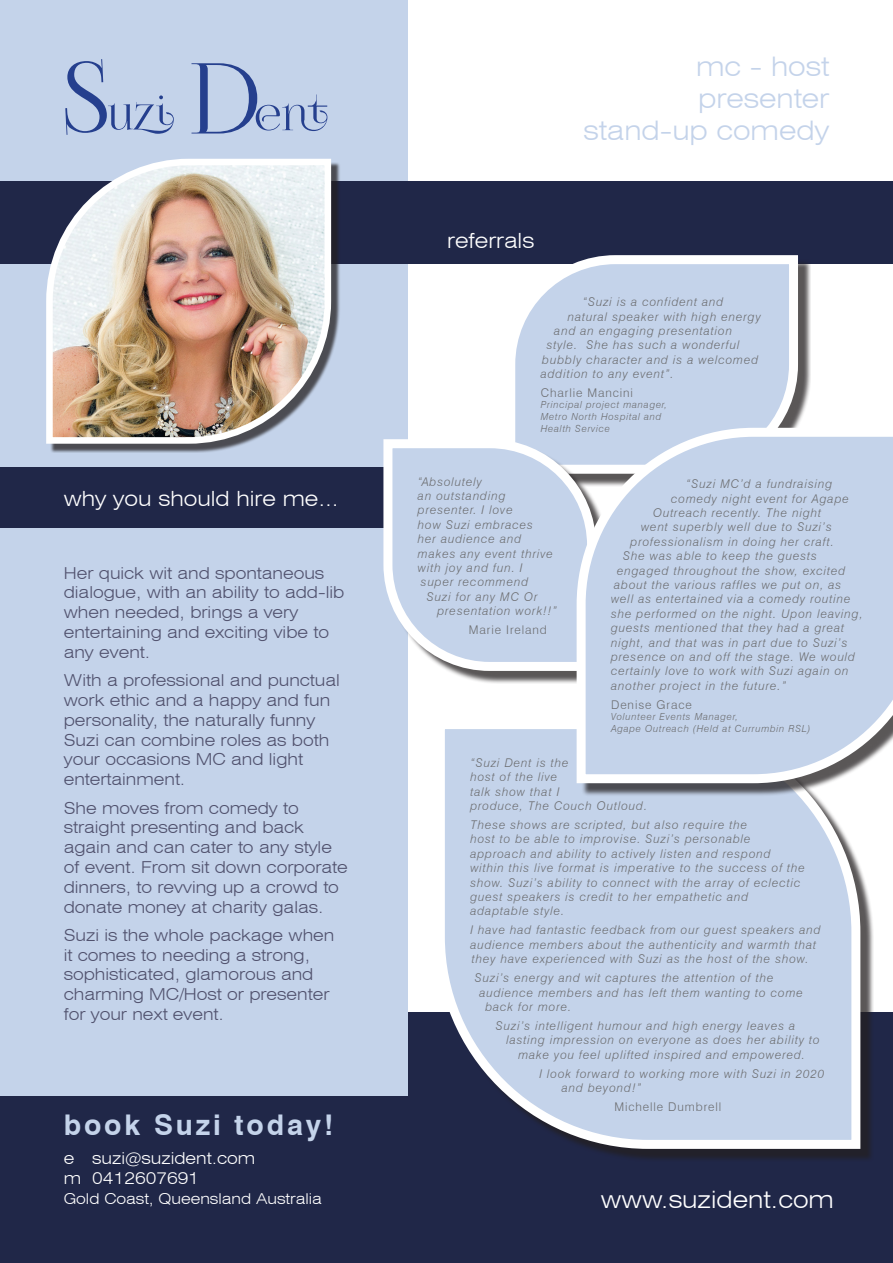
<style>
.page{position:relative;width:893px;height:1263px;background:#fff}
.page>*{position:absolute;margin:0;border:0;box-sizing:border-box;transform-origin:0 0}
.t1{font:700 28.5px "Swiss 721 BT";letter-spacing:.1em;color:#c4d3ea}
.t2{font:300 expanded 27px "Swiss 721 BT";color:#c4d3ea}
.t3{font:300 expanded 24px "Swiss 721 BT";color:#fff}
.t4{font:300 expanded 21px "Swiss 721 BT";color:#fff}
.t5{font:300 expanded 16.5px/19.8px "Swiss 721 BT";color:#51526e}
.t6{font:300 expanded 16.5px "Swiss 721 BT";color:#fff}
.t7{font:300 expanded 15px "Swiss 721 BT";color:#fff}
.t8{font:italic 300 12px/14.4px "Swiss 721 BT";letter-spacing:.075em;color:#6c6d70}
.t9{font:300 12px "Swiss 721 BT";letter-spacing:.075em;color:#6c6d70}
.t10{font:italic 300 9.75px/11.7px "Swiss 721 BT";letter-spacing:.075em;color:#6c6d70}
</style>
<div class="page">
<div style="left:0;top:1012px;width:893px;height:251px;background:#202748"></div>
<div style="left:0;top:0;width:407px;height:1095px;background:#c4d3ea"></div>
<div style="left:0;top:182px;width:893px;height:82px;background:#202748"></div>
<div style="left:0;top:468px;width:407px;height:60px;background:#202748"></div>
<div style="left:511px;top:259px;width:300px;height:228px;background:#231f20;opacity:.75"></div>
<svg style="left:511px;top:255px;width:291px;height:180px;background:#c7d4e7"></svg>
<div style="left:50px;top:163px;width:291px;height:290px;background:#231f20;opacity:.75"></div>
<img style="left:43px;top:158px;width:291px;height:289px">
<div style="left:440px;top:724px;width:434px;height:438px;background:#231f20;opacity:.75"></div>
<svg style="left:440px;top:724px;width:425px;height:429px;background:#bcc9de"></svg>
<div style="left:388px;top:443px;width:222px;height:241px;background:#231f20;opacity:.75"></div>
<svg style="left:379px;top:435px;width:193px;height:240px"></svg>
<div style="left:581px;top:432px;width:312px;height:365px;background:#231f20;opacity:.75"></div>
<svg style="left:572px;top:423px;width:321px;height:365px;background:#c7d4e8"></svg>
<svg style="left:65px;top:59px;width:109px;height:76px"></svg>
<svg style="left:191px;top:63px;width:136px;height:71px"></svg>
<p class="t4" style="left:64px;top:486px;width:276px">why you should hire me...</p>
<p class="t5" style="left:64px;top:563px;width:282px">Her quick wit and spontaneous dialogue, with an ability to add-lib when needed, brings a very entertaining and exciting vibe to any event.</p>
<p class="t5" style="left:64px;top:670px;width:277px">With a professional and punctual work ethic and a happy and fun personality, the naturally funny<br>Suzi can combine roles as both your occasions MC and light entertainment.</p>
<p class="t5" style="left:64px;top:798px;width:285px">She moves from comedy to straight presenting and back again and can cater to any style of event. From sit down corporate dinners, to revving up a crowd to donate money at charity galas.</p>
<p class="t5" style="left:64px;top:925px;width:272px">Suzi is the whole package when it comes to needing a strong, sophisticated, glamorous and charming MC/Host or presenter for your next event.</p>
<p class="t1" style="left:64px;top:1105px;width:271px">book Suzi today!</p>
<p class="t6" style="left:64px;top:1148px;width:193px">e suzi@suzident.com</p>
<p class="t6" style="left:64px;top:1168px;width:137px">m 0412607691</p>
<p class="t7" style="left:64px;top:1189px;width:260px">Gold Coast, Queensland Australia</p>
<p class="t4" style="left:447px;top:228px;width:89px">referrals</p>
<p class="t2" style="left:696px;top:50px;width:135px">mc - host</p>
<p class="t2" style="left:698px;top:82px;width:133px">presenter</p>
<p class="t2" style="left:583px;top:115px;width:247px">stand-up comedy</p>
<p class="t8" style="left:583px;top:295px;width:142px">“Suzi is a confident and</p>
<p class="t8" style="left:568px;top:309px;width:195px">natural speaker with high energy</p>
<p class="t8" style="left:554px;top:323px;width:179px">and an engaging presentation</p>
<p class="t8" style="left:547px;top:338px;width:194px">style. She has such a wonderful</p>
<p class="t8" style="left:542px;top:352px;width:217px">bubbly character and is a welcomed</p>
<p class="t8" style="left:541px;top:367px;width:135px">addition to any event”.</p>
<p class="t9" style="left:541px;top:385px;width:94px">Charlie Mancini</p>
<p class="t10" style="left:541px;top:399px;width:128px">Principal project manager,<br>Metro North Hospital and<br>Health Service</p>
<p class="t8" style="left:418px;top:474px;width:66px">“Absolutely</p>
<p class="t8" style="left:418px;top:488px;width:89px">an outstanding</p>
<p class="t8" style="left:418px;top:503px;width:96px">presenter. I love</p>
<p class="t8" style="left:418px;top:517px;width:116px">how Suzi embraces</p>
<p class="t8" style="left:418px;top:531px;width:105px">her audience and</p>
<p class="t8" style="left:418px;top:546px;width:136px">makes any event thrive</p>
<p class="t8" style="left:418px;top:560px;width:106px">with joy and fun. I</p>
<p class="t8" style="left:421px;top:575px;width:109px">super recommend</p>
<p class="t8" style="left:427px;top:589px;width:112px">Suzi for any MC Or</p>
<p class="t8" style="left:437px;top:603px;width:121px">presentation work!!”</p>
<p class="t9" style="left:469px;top:622px;width:79px">Marie Ireland</p>
<p class="t8" style="left:686px;top:477px;width:148px">“Suzi MC’d a fundraising</p>
<p class="t8" style="left:671px;top:491px;width:179px">comedy night event for Agape</p>
<p class="t8" style="left:653px;top:505px;width:170px">Outreach recently. The night</p>
<p class="t8" style="left:641px;top:520px;width:192px">went superbly well due to Suzi’s</p>
<p class="t8" style="left:631px;top:534px;width:205px">professionalism in doing her craft.</p>
<p class="t8" style="left:623px;top:549px;width:195px">She was able to keep the guests</p>
<p class="t8" style="left:617px;top:563px;width:230px">engaged throughout the show, excited</p>
<p class="t8" style="left:614px;top:577px;width:229px">about the various raffles we put on, as</p>
<p class="t8" style="left:611px;top:592px;width:241px">well as entertained via a comedy routine</p>
<p class="t8" style="left:611px;top:606px;width:253px">she performed on the night. Upon leaving,</p>
<p class="t8" style="left:611px;top:621px;width:235px">guests mentioned that they had a great</p>
<p class="t8" style="left:611px;top:635px;width:238px">night, and that was in part due to Suzi’s</p>
<p class="t8" style="left:611px;top:649px;width:246px">presence on and off the stage. We would</p>
<p class="t8" style="left:611px;top:664px;width:239px">certainly love to work with Suzi again on</p>
<p class="t8" style="left:611px;top:678px;width:176px">another project in the future.”</p>
<p class="t9" style="left:611px;top:697px;width:82px">Denise Grace</p>
<p class="t10" style="left:611px;top:711px;width:201px">Volunteer Events Manager,<br>Agape Outreach (Held at Currumbin RSL)</p>
<p class="t8" style="left:470px;top:755px;width:178px">“Suzi Dent is the<br>host of the live<br>talk show that I<br>produce, The Couch Outloud.</p>
<p class="t8" style="left:470px;top:817px;width:336px">These shows are scripted, but also require the<br>host to be able to improvise. Suzi’s personable approach and ability to actively listen and respond within this live format is imperative to the success of the show. Suzi’s ability to connect with the array of eclectic guest speakers is credit to her empathetic and adaptable style.</p>
<p class="t8" style="left:470px;top:923px;width:352px">I have had fantastic feedback from our guest speakers and audience members about the authenticity and warmth that they have experienced with Suzi as the host of the show.</p>
<p class="t8" style="left:475px;top:971px;width:300px">Suzi’s energy and wit captures the attention of the</p>
<p class="t8" style="left:479px;top:985px;width:325px">audience members and has left them wanting to come</p>
<p class="t8" style="left:485px;top:999px;width:87px">back for more.</p>
<p class="t8" style="left:496px;top:1018px;width:301px">Suzi’s intelligent humour and high energy leaves a</p>
<p class="t8" style="left:506px;top:1033px;width:315px">lasting impression on everyone as does her ability to</p>
<p class="t8" style="left:518px;top:1047px;width:288px">make you feel uplifted inspired and empowered.</p>
<p class="t8" style="left:562px;top:1066px;width:264px;text-indent:-22px">I look forward to working more with Suzi in 2020 and beyond!”</p>
<p class="t9" style="left:614px;top:1100px;width:108px">Michelle Dumbrell</p>
<p class="t3" style="left:601px;top:1185px;width:235px">www.suzident.com</p>
</div>
